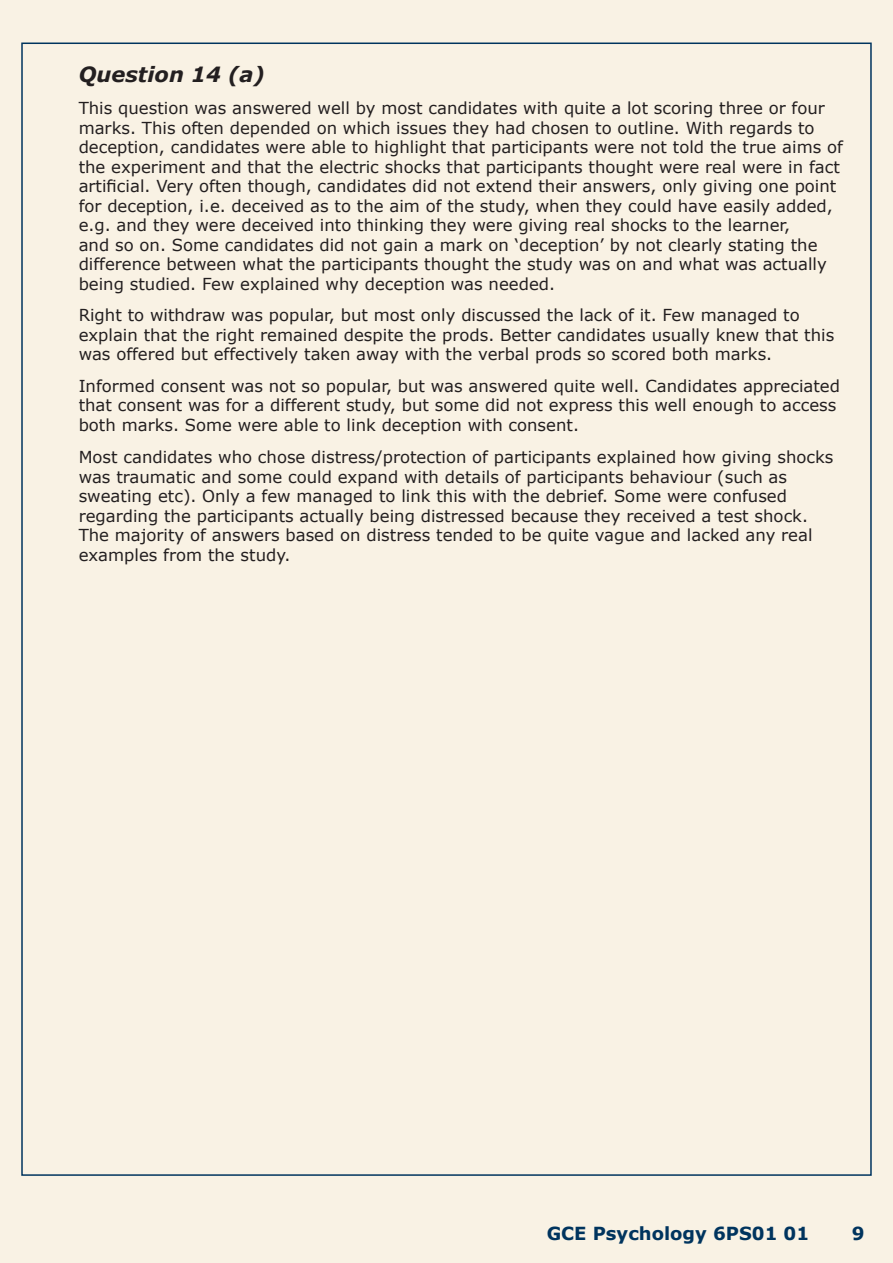
<style>
.page{position:relative;width:893px;height:1263px;background:#f9f2e4}
.page>*{position:absolute;margin:0;border:0;box-sizing:border-box;transform-origin:0 0}
.t1{font:italic 700 21px "Verdana";color:#231f20}
.t2{font:700 18px "Verdana";color:#00345e}
.t3{font:16.5px/19.5px "Verdana";color:#231f20}
</style>
<div class="page">
<p class="t1" style="left:79px;top:61px;width:188px">Question 14 (a)</p>
<p class="t3" style="left:79px;top:98px;width:766px">This question was answered well by most candidates with quite a lot scoring three or four marks. This often depended on which issues they had chosen to outline. With regards to deception, candidates were able to highlight that participants were not told the true aims of the experiment and that the electric shocks that participants thought were real were in fact artificial. Very often though, candidates did not extend their answers, only giving one point for deception, i.e. deceived as to the aim of the study, when they could have easily added, e.g. and they were deceived into thinking they were giving real shocks to the learner,<br>and so on. Some candidates did not gain a mark on ‘deception’ by not clearly stating the difference between what the participants thought the study was on and what was actually being studied. Few explained why deception was needed.</p>
<p class="t3" style="left:79px;top:305px;width:757px">Right to withdraw was popular, but most only discussed the lack of it. Few managed to explain that the right remained despite the prods. Better candidates usually knew that this was offered but effectively taken away with the verbal prods so scored both marks.</p>
<p class="t3" style="left:79px;top:375px;width:763px">Informed consent was not so popular, but was answered quite well. Candidates appreciated that consent was for a different study, but some did not express this well enough to access both marks. Some were able to link deception with consent.</p>
<p class="t3" style="left:79px;top:447px;width:756px">Most candidates who chose distress/protection of participants explained how giving shocks was traumatic and some could expand with details of participants behaviour (such as sweating etc). Only a few managed to link this with the debrief. Some were confused regarding the participants actually being distressed because they received a test shock.<br>The majority of answers based on distress tended to be quite vague and lacked any real examples from the study.</p>
<p class="t2" style="left:547px;top:1222px;width:264px">GCE Psychology 6PS01 01</p>
<p class="t2" style="left:852px;top:1222px;width:14px">9</p>
</div>
